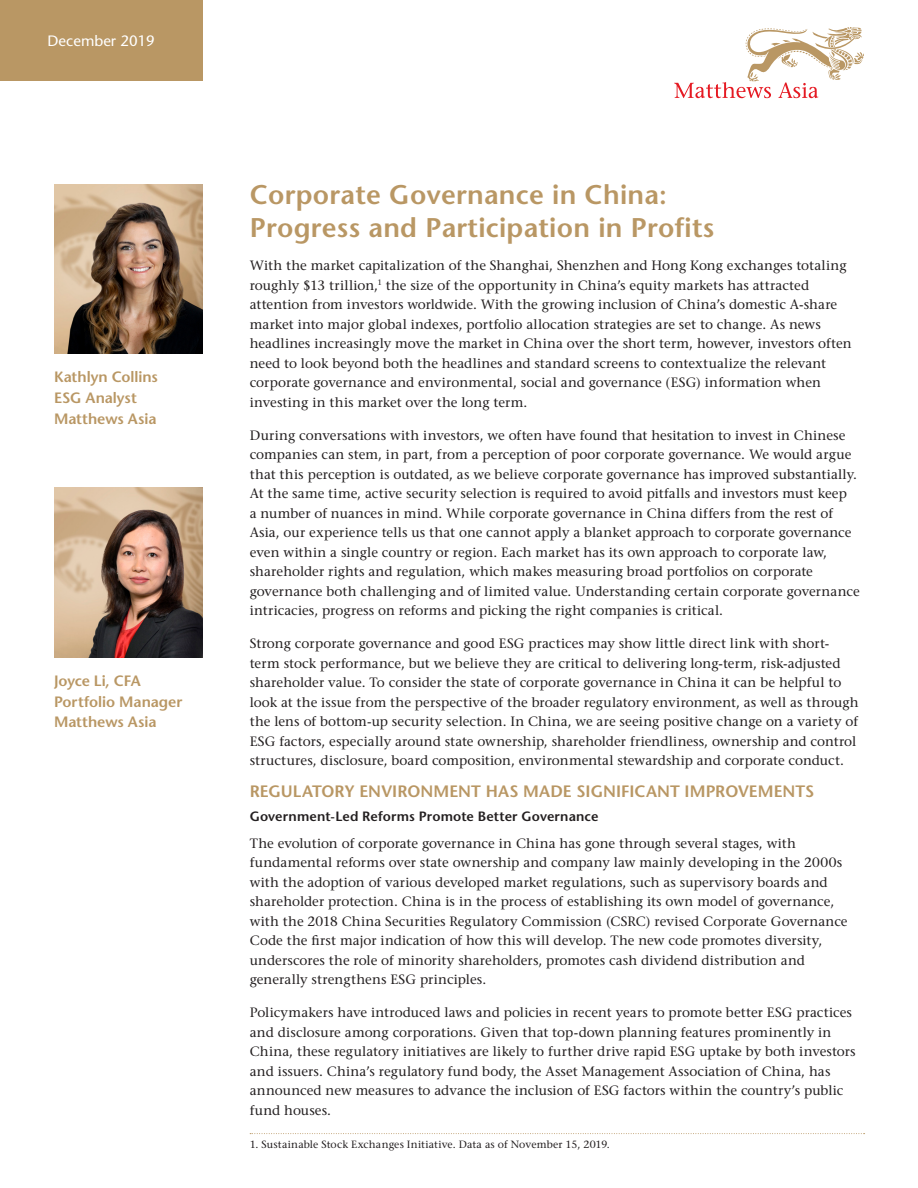
<style>
.page{position:relative;width:918px;height:1188px;background:#fff}
.page>*{position:absolute;margin:0;border:0;box-sizing:border-box;transform-origin:0 0}
._01_Headline_1{font:600 27px/33px "Stone Sans Std";letter-spacing:.01em;color:#b99764}
._01_Primary_Subhead{font:600 16.5px "Stone Sans Std";letter-spacing:.005em;color:#b99764}
._01_Photo_Caption{font:600 15px/20.7px "Stone Sans Std";letter-spacing:-.005em;color:#b99764}
.t1{font:500 15px "Stone Sans Std";color:#fff}
._01_Primary_Body{font:500 13.5px/19.5px "Stone Serif Std";letter-spacing:.005em;color:#231f20}
._01_Secondary_Subhea{font:600 13.5px "Stone Sans Std";letter-spacing:.005em;color:#231f20}
._02_Footnote_rule_ab{font:500 10.5px "Stone Serif Std";letter-spacing:.01em;color:#231f20}
</style>
<div class="page">
<svg style="left:674px;top:27px;width:190px;height:71px"></svg>
<div style="left:0;top:0;width:202px;height:81px;background:#b99764"></div>
<img style="left:54px;top:184px;width:148px;height:170px">
<img style="left:54px;top:488px;width:148px;height:169px">
<svg style="left:250px;top:1133px;width:615px;height:1px"></svg>
<p class="t1" style="left:48px;top:32px;width:109px">December 2019</p>
<p class="_01_Photo_Caption" style="left:54px;top:367px;width:106px">Kathlyn Collins<br>ESG Analyst<br>Matthews Asia</p>
<p class="_01_Photo_Caption" style="left:54px;top:670px;width:130px">Joyce Li, CFA<br>Portfolio Manager<br>Matthews Asia</p>
<p class="_01_Headline_1" style="left:250px;top:178px;width:466px">Corporate Governance in China:<br>Progress and Participation in Profits</p>
<p class="_01_Primary_Body" style="left:250px;top:256px;width:604px">With the market capitalization of the Shanghai, Shenzhen and Hong Kong exchanges totaling roughly $13 trillion,<sup>1</sup> the size of the opportunity in China’s equity markets has attracted attention from investors worldwide. With the growing inclusion of China’s domestic A-share market into major global indexes, portfolio allocation strategies are set to change. As news headlines increasingly move the market in China over the short term, however, investors often need to look beyond both the headlines and standard screens to contextualize the relevant corporate governance and environmental, social and governance (ESG) information when investing in this market over the long term.</p>
<p class="_01_Primary_Body" style="left:250px;top:425px;width:611px">During conversations with investors, we often have found that hesitation to invest in Chinese companies can stem, in part, from a perception of poor corporate governance. We would argue that this perception is outdated, as we believe corporate governance has improved substantially.<br>At the same time, active security selection is required to avoid pitfalls and investors must keep<br>a number of nuances in mind. While corporate governance in China differs from the rest of Asia, our experience tells us that one cannot apply a blanket approach to corporate governance even within a single country or region. Each market has its own approach to corporate law, shareholder rights and regulation, which makes measuring broad portfolios on corporate governance both challenging and of limited value. Understanding certain corporate governance intricacies, progress on reforms and picking the right companies is critical.</p>
<p class="_01_Primary_Body" style="left:250px;top:634px;width:610px">Strong corporate governance and good ESG practices may show little direct link with short&shy;term stock performance, but we believe they are critical to delivering long-term, risk-adjusted shareholder value. To consider the state of corporate governance in China it can be helpful to look at the issue from the perspective of the broader regulatory environment, as well as through the lens of bottom-up security selection. In China, we are seeing positive change on a variety of ESG factors, especially around state ownership, shareholder friendliness, ownership and control structures, disclosure, board composition, environmental stewardship and corporate conduct.</p>
<p class="_01_Primary_Subhead" style="left:250px;top:781px;width:566px">REGULATORY ENVIRONMENT HAS MADE SIGNIFICANT IMPROVEMENTS</p>
<p class="_01_Secondary_Subhea" style="left:250px;top:809px;width:350px">Government-Led Reforms Promote Better Governance</p>
<p class="_01_Primary_Body" style="left:250px;top:833px;width:599px">The evolution of corporate governance in China has gone through several stages, with fundamental reforms over state ownership and company law mainly developing in the 2000s with the adoption of various developed market regulations, such as supervisory boards and shareholder protection. China is in the process of establishing its own model of governance, with the 2018 China Securities Regulatory Commission (CSRC) revised Corporate Governance Code the first major indication of how this will develop. The new code promotes diversity, underscores the role of minority shareholders, promotes cash dividend distribution and generally strengthens ESG principles.</p>
<p class="_01_Primary_Body" style="left:250px;top:1003px;width:608px">Policymakers have introduced laws and policies in recent years to promote better ESG practices and disclosure among corporations. Given that top-down planning features prominently in China, these regulatory initiatives are likely to further drive rapid ESG uptake by both investors and issuers. China’s regulatory fund body, the Asset Management Association of China, has announced new measures to advance the inclusion of ESG factors within the country’s public fund houses.</p>
<p class="_02_Footnote_rule_ab" style="left:250px;top:1138px;width:362px">1. Sustainable Stock Exchanges Initiative. Data as of November 15, 2019.</p>
</div>
